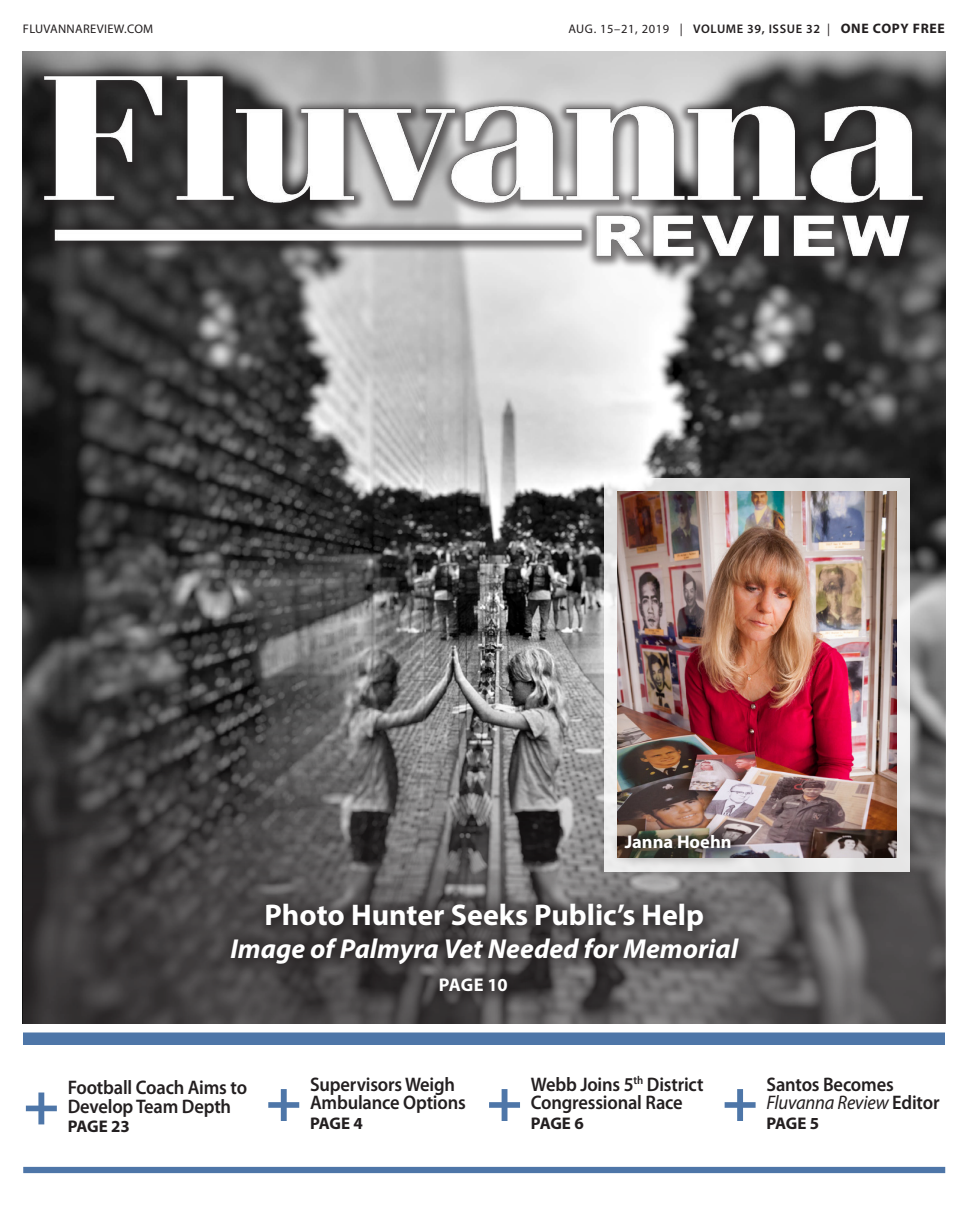
<style>
.page{position:relative;width:968px;height:1215px;background:#fff}
.page>*{position:absolute;margin:0;border:0;box-sizing:border-box;transform-origin:0 0}
.In_Line_Text_Header{font:700 60px "Myriad Pro";color:#4e76a8}
.In_Line_Text_Header-2{font:700 30px "Myriad Pro";color:#fff}
.In_Line_Text_Header-3{font:italic 700 27.5px "Myriad Pro";color:#fff}
.Headline_1{font:600 19.62px/18.8px "Myriad Pro";letter-spacing:-.01em;color:#231f20;scale:.94 1}
.In_Line_Text_Header-4{font:700 18.38px "Myriad Pro";color:#fff}
.Headline_1-2{font:700 16.88px "Myriad Pro";letter-spacing:-.025em;color:#231f20}
.t1{font:12.5px "Myriad Pro";letter-spacing:.05em;color:#231f20}
.t2{font:12.5px "Myriad Pro";letter-spacing:.025em;color:#231f20}
.s1{font-weight:600}
.s2{font-weight:700;font-size:13.75px}
.s3{font-weight:400;font-style:italic}
</style>
<div class="page">
<img style="left:23px;top:51px;width:922px;height:476px">
<div style="left:23px;top:1167px;width:922px;height:6px;background:#4e76a8"></div>
<svg style="left:22px;top:527px;width:923px;height:497px;background:#585757"></svg>
<div style="left:215px;top:888px;width:543px;height:95px;background:#231f20;opacity:.75"></div>
<div style="left:423px;top:962px;width:104px;height:48px;background:#231f20;opacity:.75"></div>
<div style="left:23px;top:1032px;width:922px;height:13px;background:#4e76a8"></div>
<div style="left:34px;top:66px;width:901px;height:203px;background:#231f20;opacity:.58"></div>
<img style="left:34px;top:72px;width:900px;height:189px">
<svg style="left:604px;top:478px;width:305px;height:393px;fill:#e8e8e8"></svg>
<img style="left:617px;top:492px;width:279px;height:365px">
<div style="left:609px;top:819px;width:141px;height:49px;background:#231f20;opacity:.75"></div>
<p class="t2" style="left:23px;top:21px;width:132px">FLUVANNAREVIEW.COM</p>
<p class="t1" style="left:568px;top:21px;width:378px">AUG. 15–21, 2019 | <span class="s1">VOLUME 39, ISSUE 32</span> | <span class="s2">ONE COPY FREE</span></p>
<p class="In_Line_Text_Header-4" style="left:624px;top:830px;width:108px">Janna Hoehn</p>
<p class="In_Line_Text_Header-2" style="left:264px;top:896px;width:441px">Photo Hunter Seeks Public’s Help</p>
<p class="In_Line_Text_Header-3" style="left:230px;top:931px;width:509px">Image of Palmyra Vet Needed for Memorial</p>
<p class="In_Line_Text_Header-4" style="left:439px;top:973px;width:71px">PAGE 10</p>
<p class="In_Line_Text_Header" style="left:23px;top:1065px;width:37px">+</p>
<p class="Headline_1" style="left:68px;top:1078px;width:192px">Football Coach Aims to<br>Develop Team Depth</p>
<p class="Headline_1-2" style="left:68px;top:1116px;width:64px">PAGE 23</p>
<p class="In_Line_Text_Header" style="left:266px;top:1062px;width:37px">+</p>
<p class="Headline_1" style="left:310px;top:1074px;width:167px">Supervisors Weigh<br>Ambulance Options</p>
<p class="Headline_1-2" style="left:310px;top:1112px;width:54px">PAGE 4</p>
<p class="In_Line_Text_Header" style="left:486px;top:1062px;width:37px">+</p>
<p class="Headline_1" style="left:531px;top:1074px;width:185px">Webb Joins 5<sup>th</sup> District<br>Congressional Race</p>
<p class="Headline_1-2" style="left:531px;top:1112px;width:54px">PAGE 6</p>
<p class="In_Line_Text_Header" style="left:722px;top:1062px;width:37px">+</p>
<p class="Headline_1" style="left:766px;top:1074px;width:186px">Santos Becomes<br><span class="s3">Fluvanna Review</span> Editor</p>
<p class="Headline_1-2" style="left:766px;top:1112px;width:54px">PAGE 5</p>
</div>
